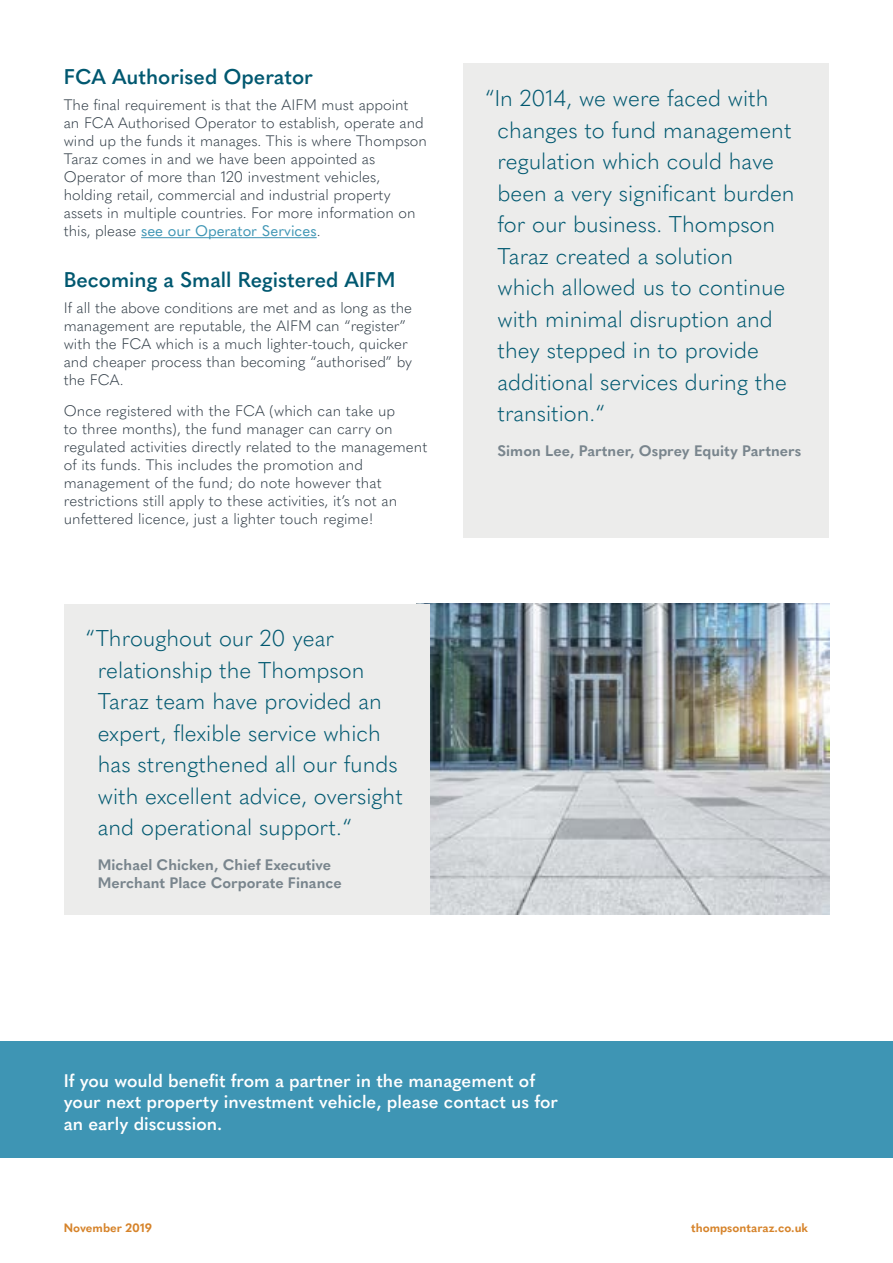
<style>
.page{position:relative;width:893px;height:1263px;background:#fff}
.page>*{position:absolute;margin:0;border:0;box-sizing:border-box;transform-origin:0 0}
.t1{font:300 22.5px/31.5px "Quasimoda";color:#005870}
.t2{font:600 21px "Quasimoda";color:#005870}
.t3{font:600 18px/21.6px "Quasimoda";color:#fff}
.t4{font:300 15px/18px "Quasimoda";color:#323e48}
.t5{font:700 15px/18px "Quasimoda";color:#79858d}
.t6{font:700 12px "Quasimoda";color:#d6832a}
.s1{font-weight:400;color:#3e95b4}
</style>
<div class="page">
<img style="left:429px;top:604px;width:400px;height:310px">
<div style="left:0;top:1042px;width:893px;height:116px;background:#3e95b4"></div>
<hr style="left:141px;top:237px;width:176px;height:1px;background:#3e95b4">
<div style="left:64px;top:604px;width:365px;height:310px;background:#ececeb"></div>
<div style="left:463px;top:64px;width:366px;height:474px;background:#ececeb"></div>
<h2 class="t2" style="left:64px;top:60px;width:251px">FCA Authorised Operator</h2>
<p class="t4" style="left:64px;top:95px;width:365px">The final requirement is that the AIFM must appoint an FCA Authorised Operator to establish, operate and wind up the funds it manages. This is where Thompson Taraz comes in and we have been appointed as Operator of more than 120 investment vehicles, holding retail, commercial and industrial property assets in multiple countries. For more information on this, please <span class="s1">see our Operator Services</span>.</p>
<h2 class="t2" style="left:64px;top:263px;width:333px">Becoming a Small Registered AIFM</h2>
<p class="t4" style="left:64px;top:298px;width:350px">If all the above conditions are met and as long as the management are reputable, the AIFM can “register” with the FCA which is a much lighter-touch, quicker and cheaper process than becoming “authorised” by the FCA.</p>
<p class="t4" style="left:64px;top:401px;width:365px">Once registered with the FCA (which can take up<br>to three months), the fund manager can carry on regulated activities directly related to the management of its funds. This includes the promotion and management of the fund; do note however that restrictions still apply to these activities, it’s not an unfettered licence, just a lighter touch regime!</p>
<h1 class="t1" style="left:98px;top:621px;width:307px;text-indent:-13px">“Throughout our 20 year relationship the Thompson<br>Taraz team have provided an expert, flexible service which has strengthened all our funds with excellent advice, oversight and operational support.“</h1>
<p class="t5" style="left:98px;top:855px;width:245px">Michael Chicken, Chief Executive<br>Merchant Place Corporate Finance</p>
<p class="t1" style="left:497px;top:81px;width:299px;text-indent:-13px">“In 2014, we were faced with changes to fund management regulation which could have been a very significant burden for our business. Thompson<br>Taraz created a solution which allowed us to continue with minimal disruption and they stepped in to provide additional services during the transition.“</p>
<p class="t5" style="left:497px;top:441px;width:305px">Simon Lee, Partner, Osprey Equity Partners</p>
<p class="t3" style="left:64px;top:1068px;width:496px">If you would benefit from a partner in the management of your next property investment vehicle, please contact us for an early discussion.</p>
<p class="t6" style="left:64px;top:1218px;width:90px">November 2019</p>
<p class="t6" style="left:691px;top:1218px;width:119px">thompsontaraz.co.uk</p>
</div>
